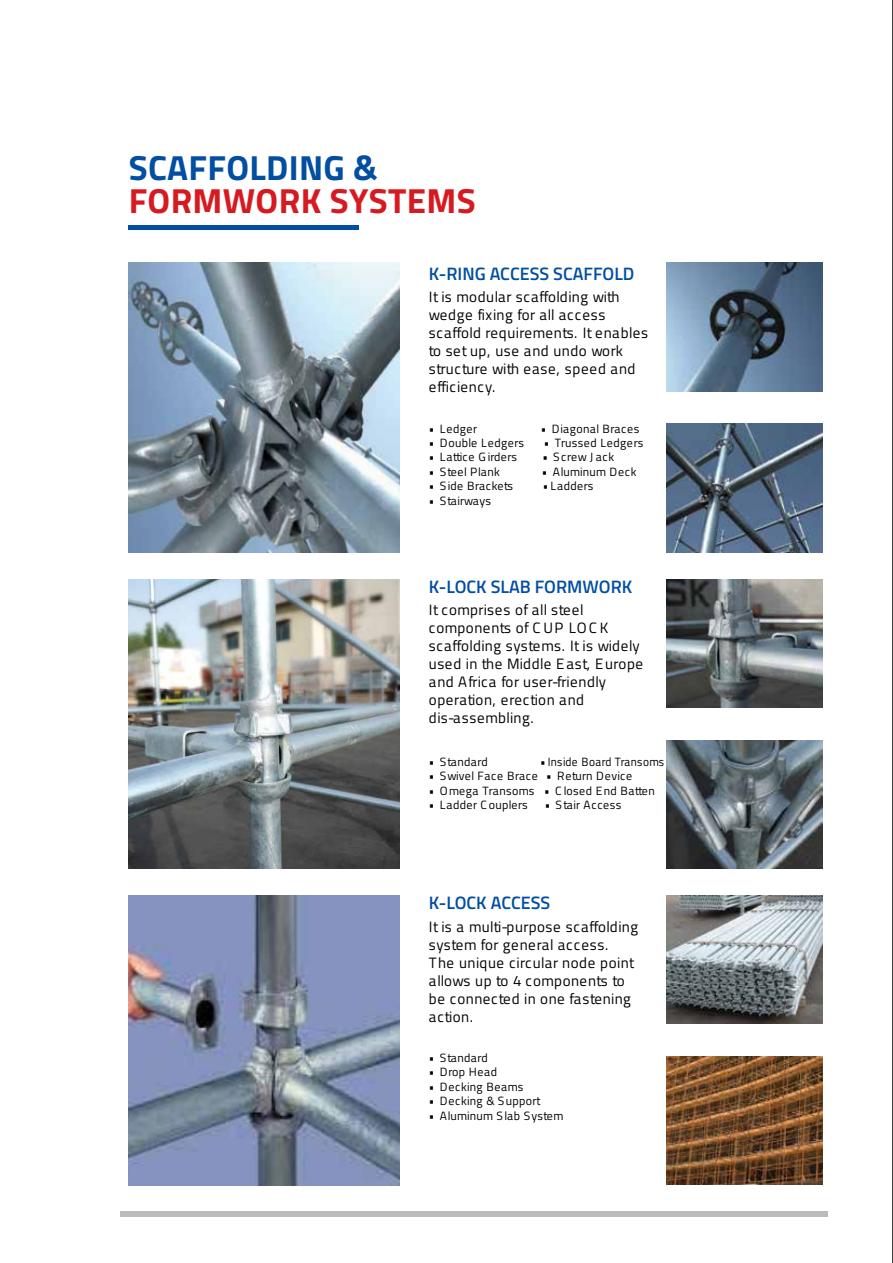
<style>
.page{position:relative;width:893px;height:1263px;background:#fff}
.page>*{position:absolute;margin:0;border:0;box-sizing:border-box;transform-origin:0 0}
.t1{font:700 34.8px "Titillium";letter-spacing:.01em;color:#d71920}
.t2{font:700 34.8px "Titillium";letter-spacing:.01em;color:#014ea2}
.t3{font:600 18px "Titillium Web";color:#014ea2}
.t4{font:15px/18px "Titillium";letter-spacing:.035em;color:#000}
.t5{font:12px "Titillium";letter-spacing:.03em;color:#000}
.t6{font:12px "Titillium";letter-spacing:.05em;color:#000}
.t7{font:12px "Titillium";letter-spacing:.005em;color:#000}
.t8{font:12px "Titillium";letter-spacing:.055em;color:#000}
.t9{font:12px "Titillium";letter-spacing:.06em;color:#000}
</style>
<div class="page">
<svg style="left:892px;top:0;width:1px;height:1263px"></svg>
<div style="left:120px;top:1211px;width:708px;height:5px;background:#b9bbbd"></div>
<div style="left:129px;top:225px;width:230px;height:5px;background:#014ea2"></div>
<img style="left:667px;top:1057px;width:155px;height:128px">
<img style="left:667px;top:896px;width:155px;height:128px">
<img style="left:667px;top:740px;width:155px;height:129px">
<img style="left:667px;top:579px;width:155px;height:129px">
<img style="left:129px;top:263px;width:270px;height:289px">
<img style="left:129px;top:579px;width:270px;height:290px">
<img style="left:129px;top:896px;width:270px;height:289px">
<img style="left:667px;top:263px;width:155px;height:128px">
<img style="left:667px;top:424px;width:155px;height:128px">
<h1 class="t2" style="left:129px;top:141px;width:250px">SCAFFOLDING &amp;</h1>
<h1 class="t1" style="left:129px;top:174px;width:348px">FORMWORK SYSTEMS</h1>
<p class="t3" style="left:429px;top:260px;width:207px">K-RING ACCESS SCAFFOLD</p>
<p class="t4" style="left:429px;top:287px;width:221px">It is modular scaffolding with wedge fixing for all access scaffold requirements. It enables to set up, use and undo work structure with ease, speed and efficiency.</p>
<p class="t5" style="left:429px;top:420px;width:50px">• Ledger</p>
<p class="t6" style="left:541px;top:420px;width:100px">• Diagonal Braces</p>
<p class="t5" style="left:429px;top:434px;width:97px">• Double Ledgers</p>
<p class="t5" style="left:544px;top:434px;width:101px">• Trussed Ledgers</p>
<p class="t7" style="left:429px;top:448px;width:90px">• Lattice G irders</p>
<p class="t9" style="left:542px;top:448px;width:73px">• Screw J ack</p>
<p class="t6" style="left:429px;top:463px;width:73px">• Steel Plank</p>
<p class="t5" style="left:542px;top:463px;width:96px">• Aluminum Deck</p>
<p class="t5" style="left:429px;top:477px;width:86px">• Side Brackets</p>
<p class="t5" style="left:543px;top:477px;width:52px">• Ladders</p>
<p class="t5" style="left:429px;top:492px;width:64px">• Stairways</p>
<p class="t3" style="left:429px;top:573px;width:205px">K-LOCK SLAB FORMWORK</p>
<p class="t4" style="left:429px;top:600px;width:216px">It comprises of all steel components of C UP LOC K scaffolding systems. It is widely used in the Middle East, Europe and Africa for user-friendly operation, erection and dis-assembling.</p>
<p class="t5" style="left:429px;top:753px;width:60px">• Standard</p>
<p class="t5" style="left:540px;top:753px;width:125px">• Inside Board Transoms</p>
<p class="t6" style="left:429px;top:767px;width:205px">• Swivel Face Brace • Return Device</p>
<p class="t5" style="left:429px;top:781px;width:228px">• Omega Transoms • C losed End Batten</p>
<p class="t5" style="left:429px;top:796px;width:101px">• Ladder C ouplers</p>
<p class="t8" style="left:545px;top:796px;width:78px">• Stair Access</p>
<p class="t3" style="left:429px;top:889px;width:123px">K-LOCK ACCESS</p>
<p class="t4" style="left:429px;top:917px;width:211px">It is a multi-purpose scaffolding system for general access.<br>The unique circular node point allows up to 4 components to be connected in one fastening action.</p>
<p class="t5" style="left:429px;top:1049px;width:60px">• Standard</p>
<p class="t5" style="left:429px;top:1063px;width:70px">• Drop Head</p>
<p class="t6" style="left:429px;top:1078px;width:96px">• Decking Beams</p>
<p class="t5" style="left:429px;top:1092px;width:113px">• Decking &amp; Support</p>
<p class="t5" style="left:429px;top:1107px;width:136px">• Aluminum Slab System</p>
</div>
